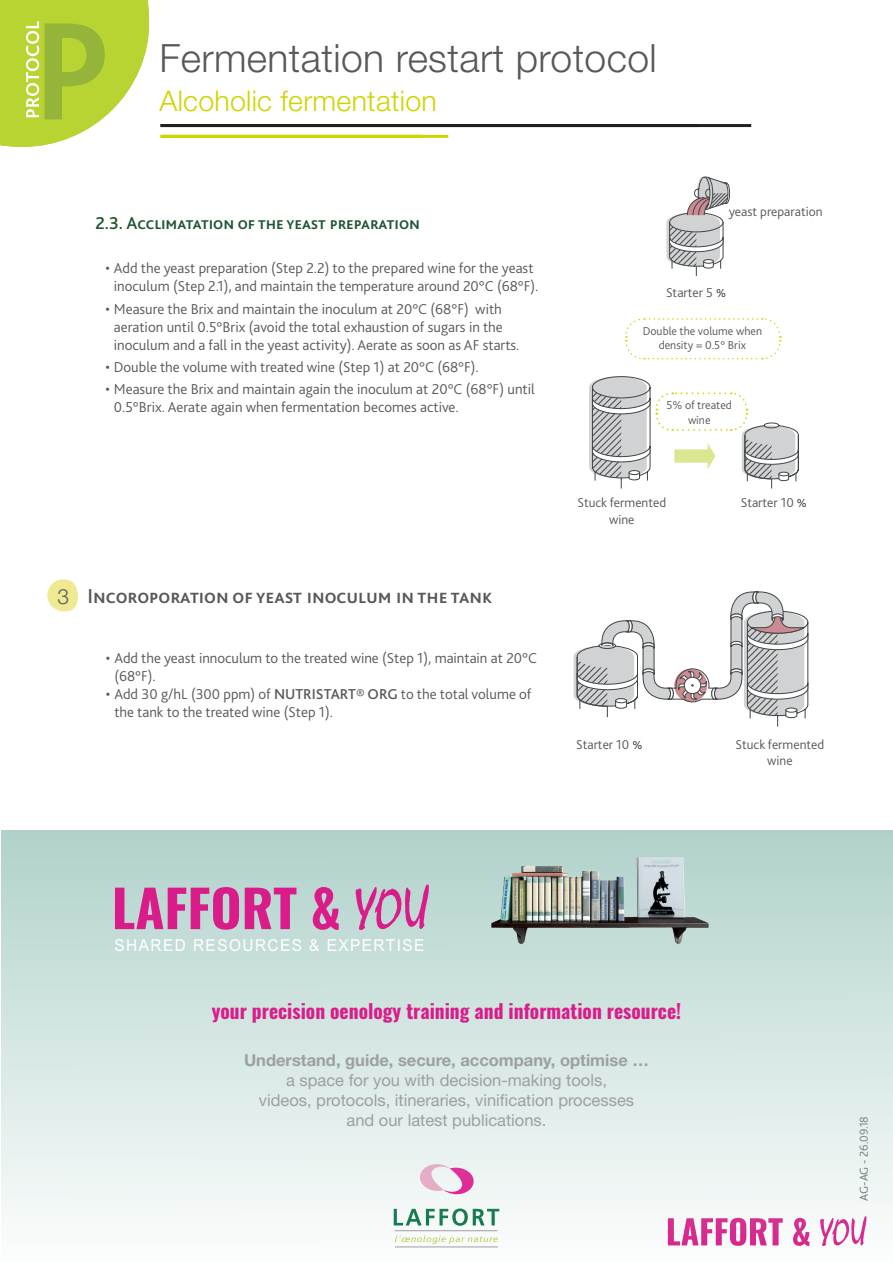
<style>
.page{position:relative;width:893px;height:1263px;background:#fff}
.page>*{position:absolute;margin:0;border:0;box-sizing:border-box;transform-origin:0 0}
.Titre{font:300 39px "Helvetica Neue";letter-spacing:.01em;color:#57585a}
.Titre-2{font:300 28.5px "Helvetica Neue";letter-spacing:.01em;color:#cfd400}
.titre-chap{font:500 21px "Bliss 2";color:#57585a}
.titre-chap-2{font:300 21px "Helvetica Neue";color:#57585a}
.t1{font:700 19.5px "Oswald";color:#da1d8a}
.titre-chap-3{font:500 18px "Bliss 2";color:#205532}
.t2{font:16.5px "Helvetica Neue";color:#9d9fa2}
.t3{font:700 16.5px "Helvetica Neue";color:#9d9fa2}
.t4{font:16.5px "Arial";letter-spacing:.095em;color:#fff;scale:.93 1}
.titre-chap-4{font:300 15px/18px "Bliss 2";color:#57585a}
.t5{font:300 13.5px/16.2px "Bliss 2";color:#57585a;text-align:center}
.Texte{font:300 12px/14.4px "Bliss 2";color:#57585a;text-align:center}
.s1{font-weight:500}
.s2{font-size:12px;color:#231f20}
</style>
<div class="page">
<hr style="left:161px;top:124px;width:590px;height:3px;background:#231f20">
<hr style="left:161px;top:135px;width:287px;height:3px;background:#cfd400">
<svg style="left:0;top:0;width:149px;height:147px"></svg>
<div style="left:1px;top:830px;width:891px;height:432px;background:linear-gradient(to bottom,#b2d4cc,#faf7f9)"></div>
<svg style="left:47px;top:579px;width:31px;height:33px"></svg>
<svg style="left:625px;top:318px;width:156px;height:42px"></svg>
<svg style="left:589px;top:376px;width:210px;height:113px"></svg>
<svg style="left:574px;top:591px;width:234px;height:136px"></svg>
<img style="left:465px;top:833px;width:269px;height:135px">
<svg style="left:115px;top:887px;width:124px;height:43px;background:#cd70aa"></svg>
<svg style="left:245px;top:888px;width:51px;height:41px;background:#cf65a6"></svg>
<svg style="left:313px;top:887px;width:26px;height:43px"></svg>
<svg style="left:356px;top:884px;width:73px;height:46px;background:#c799ba"></svg>
<svg style="left:666px;top:177px;width:64px;height:99px"></svg>
<p class="Titre" style="left:159px;top:34px;width:499px">Fermentation restart protocol</p>
<p class="Titre-2" style="left:159px;top:83px;width:279px">Alcoholic fermentation</p>
<p class="titre-chap-3" style="left:95px;top:212px;width:326px">2.3. Acclimatation of the yeast preparation</p>
<p class="titre-chap-4" style="left:105px;top:259px;width:435px;text-align:center">• Add the yeast preparation (Step 2.2) to the prepared wine for the yeast inoculum (Step 2.1), and maintain the temperature around 20°C (68°F).</p>
<p class="titre-chap-4" style="left:114px;top:299px;width:407px;text-indent:-9px">• Measure the Brix and maintain the inoculum at 20°C (68°F) with aeration until 0.5°Brix (avoid the total exhaustion of sugars in the inoculum and a fall in the yeast activity). Aerate as soon as AF starts.</p>
<p class="titre-chap-4" style="left:105px;top:358px;width:375px">• Double the volume with treated wine (Step 1) at 20°C (68°F).</p>
<p class="titre-chap-4" style="left:114px;top:380px;width:422px;text-indent:-9px">• Measure the Brix and maintain again the inoculum at 20°C (68°F) until<br>0.5°Brix. Aerate again when fermentation becomes active.</p>
<p class="titre-chap-2" style="left:58px;top:583px;width:13px">3</p>
<p class="titre-chap" style="left:87px;top:583px;width:406px">Incoroporation of yeast inoculum in the tank</p>
<p class="titre-chap-4" style="left:114px;top:648px;width:424px;text-indent:-9px">• Add the yeast innoculum to the treated wine (Step 1), maintain at 20°C (68°F).</p>
<p class="titre-chap-4" style="left:106px;top:684px;width:427px">• Add 30 g/hL (300 ppm) of <span class="s1">NUTRISTART® ORG</span> to the total volume of</p>
<p class="titre-chap-4" style="left:114px;top:702px;width:220px">the tank to the treated wine (Step 1).</p>
<p class="t5" style="left:729px;top:203px;width:95px">yeast preparation</p>
<p class="t5" style="left:666px;top:284px;width:61px">Starter 5 <span class="s2">%</span></p>
<p class="Texte" style="left:643px;top:324px;width:121px">Double the volume when density = 0.5° Brix</p>
<p class="Texte" style="left:666px;top:398px;width:67px">5% of treated</p>
<p class="Texte" style="left:688px;top:412px;width:24px">wine</p>
<p class="t5" style="left:577px;top:494px;width:90px">Stuck fermented wine</p>
<p class="t5" style="left:741px;top:494px;width:68px">Starter 10 <span class="s2">%</span></p>
<p class="t5" style="left:576px;top:736px;width:68px">Starter 10 <span class="s2">%</span></p>
<p class="t5" style="left:735px;top:736px;width:90px">Stuck fermented wine</p>
<p class="t4" style="left:115px;top:934px;width:335px">SHARED RESOURCES &amp; EXPERTISE</p>
<p class="t1" style="left:212px;top:998px;width:471px">your precision oenology training and information resource!</p>
<p class="t3" style="left:244px;top:1050px;width:406px">Understand, guide, secure, accompany, optimise …</p>
<p class="t2" style="left:286px;top:1070px;width:322px">a space for you with decision-making tools,</p>
<p class="t2" style="left:259px;top:1090px;width:377px">videos, protocols, itineraries, vinification processes</p>
<p class="t2" style="left:347px;top:1110px;width:201px">and our latest publications.</p>
<p class="Texte" style="left:856px;top:1200px;width:86px;rotate:-90deg">AG-AG - 26.09.18</p>
</div>
